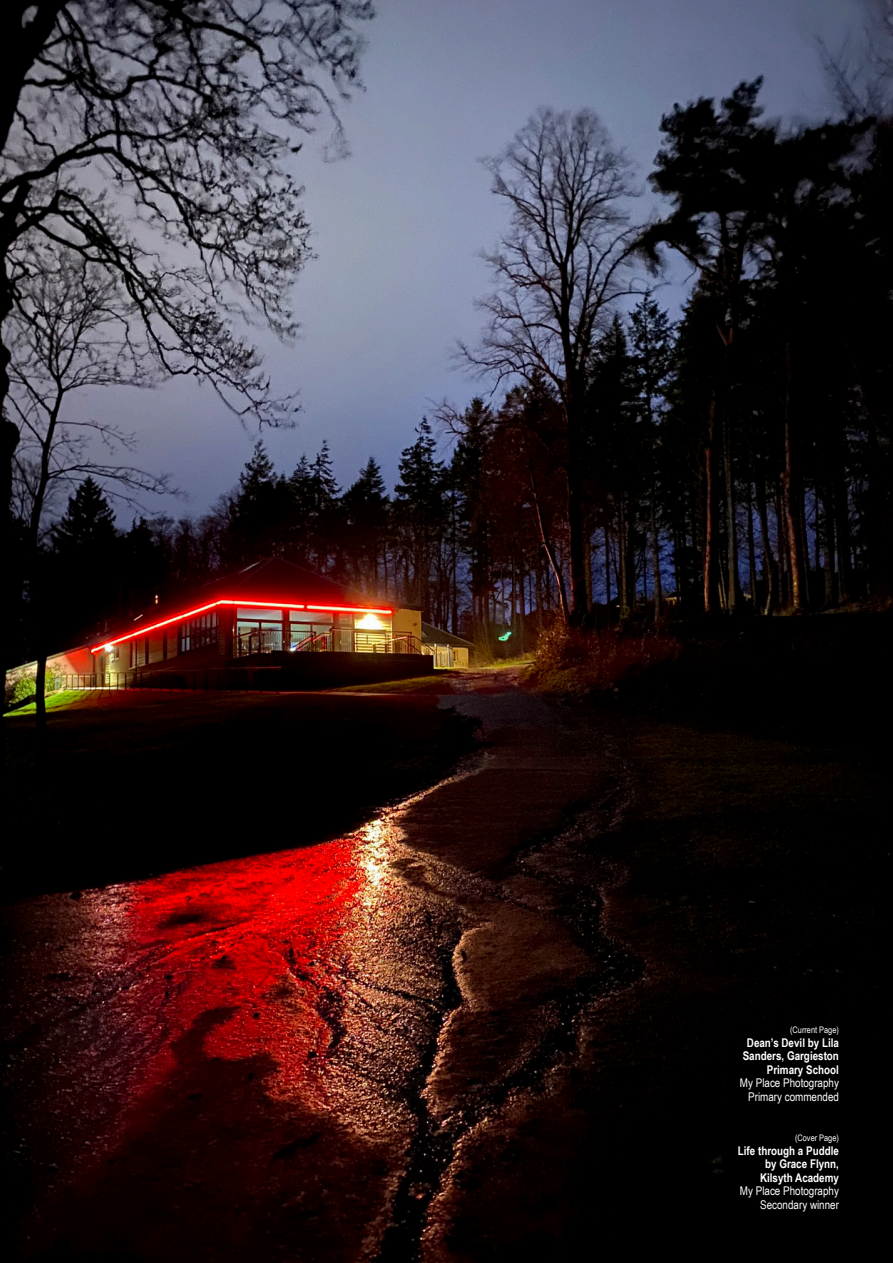
<style>
.page{position:relative;width:893px;height:1263px;background:#fff}
.page>*{position:absolute;margin:0;border:0;box-sizing:border-box;transform-origin:0 0}
.t1{font:700 12px/13.5px "Arial Narrow";color:#fff;text-align:right}
.t2{font:12px/13.5px "Arial Narrow";color:#fff;text-align:right}
.t3{font:9px "Arial Narrow";color:#fff}
</style>
<div class="page">
<img style="left:0;top:0;width:893px;height:1263px">
<p class="t3" style="left:790px;top:1024px;width:50px">(Current Page)</p>
<p class="t1" style="left:743px;top:1035px;width:98px">Dean’s Devil by Lila<br>Sanders, Gargieston<br>Primary School</p>
<p class="t2" style="left:740px;top:1076px;width:101px">My Place Photography<br>Primary commended</p>
<p class="t3" style="left:795px;top:1132px;width:45px">(Cover Page)</p>
<p class="t1" style="left:738px;top:1143px;width:103px">Life through a Puddle by Grace Flynn,<br>Kilsyth Academy</p>
<p class="t2" style="left:740px;top:1184px;width:101px">My Place Photography<br>Secondary winner</p>
</div>
